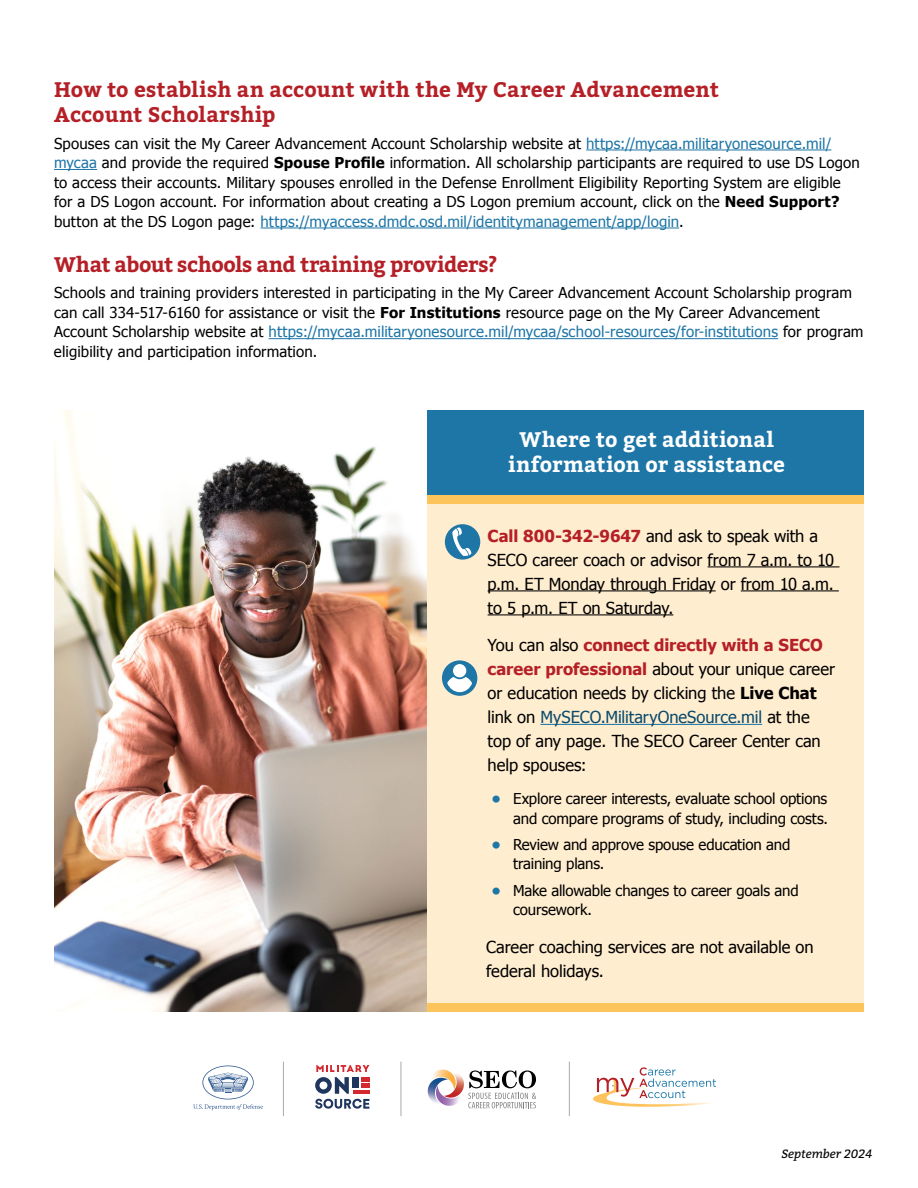
<style>
.page{position:relative;width:918px;height:1188px;background:#fff}
.page>*{position:absolute;margin:0;border:0;box-sizing:border-box;transform-origin:0 0}
.t1{font:700 21px/25.2px "Bitter";letter-spacing:-.005em;color:#b52027}
.t2{font:700 21px/25.2px "Bitter";letter-spacing:.005em;color:#fff;text-align:center}
.t3{font:700 21px "Bitter";letter-spacing:-.025em;color:#b52027}
.t4{font:16.5px/24px "Tahoma";letter-spacing:-.005em;color:#000}
.t5{font:15px/19.5px "Tahoma";letter-spacing:.01em;color:#000}
.t6{font:15px/19.5px "Tahoma";letter-spacing:-.01em;color:#000}
.t7{font:italic 12px "Bitter";color:#000}
.s1{color:#1e76a7}
.s2{font-weight:700}
.s3{font-weight:700;color:#b52027}
.s4{color:#094a6d}
.s5{font-weight:700;color:#1e76a7}
</style>
<div class="page">
<img style="left:54px;top:410px;width:374px;height:602px">
<div style="left:428px;top:504px;width:436px;height:500px;background:#ffedcf"></div>
<hr style="left:708px;top:566px;width:131px;height:1px;background:#000">
<hr style="left:488px;top:590px;width:228px;height:1px;background:#000">
<hr style="left:741px;top:590px;width:98px;height:1px;background:#000">
<hr style="left:488px;top:614px;width:185px;height:1px;background:#000">
<hr style="left:540px;top:724px;width:222px;height:1px;background:#1e76a7">
<div style="left:442px;top:660px;width:35px;height:36px;background:#1e76a7;border-radius:50%"></div>
<svg style="left:447px;top:677px;width:25px;height:15px"></svg>
<div style="left:453px;top:664px;width:13px;height:13px;background:#fff;border-radius:50%"></div>
<div style="left:428px;top:410px;width:436px;height:86px;background:#1e76a7"></div>
<div style="left:445px;top:524px;width:35px;height:36px;background:#1e76a7;border-radius:50%"></div>
<svg style="left:452px;top:527px;width:19px;height:29px"></svg>
<div style="left:428px;top:1004px;width:436px;height:8px;background:#fec45c"></div>
<div style="left:428px;top:496px;width:436px;height:8px;background:#fec45c"></div>
<hr style="left:586px;top:149px;width:245px;height:1px;background:#1e76a7">
<hr style="left:54px;top:169px;width:43px;height:1px;background:#1e76a7">
<hr style="left:261px;top:227px;width:418px;height:1px;background:#1e76a7">
<hr style="left:269px;top:338px;width:509px;height:1px;background:#1e76a7">
<img style="left:593px;top:1080px;width:117px;height:27px">
<svg style="left:597px;top:1067px;width:119px;height:31px"></svg>
<hr style="left:283px;top:1062px;width:1px;height:54px;background:#a7a9ac">
<hr style="left:400px;top:1062px;width:1px;height:54px;background:#a7a9ac">
<img style="left:432px;top:1070px;width:16px;height:8px">
<img style="left:444px;top:1071px;width:20px;height:18px">
<img style="left:445px;top:1086px;width:18px;height:20px">
<img style="left:427px;top:1078px;width:21px;height:27px">
<svg style="left:468px;top:1071px;width:68px;height:37px"></svg>
<svg style="left:315px;top:1065px;width:54px;height:44px"></svg>
<hr style="left:569px;top:1062px;width:1px;height:54px;background:#a7a9ac">
<svg style="left:193px;top:1066px;width:70px;height:44px"></svg>
<h2 class="t1" style="left:54px;top:78px;width:666px">How to establish an account with the My Career Advancement<br>Account Scholarship</h2>
<p class="t5" style="left:54px;top:133px;width:807px">Spouses can visit the My Career Advancement Account Scholarship website at <span class="s1">https://mycaa.militaryonesource.mil/ mycaa</span> and provide the required <span class="s2">Spouse Profile</span> information. All scholarship participants are required to use DS Logon to access their accounts. Military spouses enrolled in the Defense Enrollment Eligibility Reporting System are eligible for a DS Logon account. For information about creating a DS Logon premium account, click on the <span class="s2">Need Support? </span>button at the DS Logon page: <span class="s1">https://myaccess.dmdc.osd.mil/identitymanagement/app/login</span>.</p>
<h2 class="t3" style="left:54px;top:251px;width:445px">What about schools and training providers?</h2>
<p class="t5" style="left:54px;top:283px;width:811px">Schools and training providers interested in participating in the My Career Advancement Account Scholarship program can call 334-517-6160 for assistance or visit the <span class="s2">For Institutions</span> resource page on the My Career Advancement Account Scholarship website at <span class="s1">https://mycaa.militaryonesource.mil/mycaa/school-resources/for-institutions</span> for program eligibility and participation information.</p>
<h2 class="t2" style="left:508px;top:427px;width:278px">Where to get additional information or assistance</h2>
<p class="t4" style="left:488px;top:523px;width:348px"><span class="s3">Call 800-342-9647</span> and ask to speak with a SECO career coach or advisor from 7 a.m. to 10 p.m. ET Monday through Friday or from 10 a.m. to 5 p.m. ET on Saturday.</p>
<p class="t4" style="left:488px;top:632px;width:349px">You can also <span class="s3">connect directly with a SECO career professional</span> about your unique career or education needs by clicking the <span class="s2">Live Chat </span>link on <span class="s4">MySECO.MilitaryOneSource.mil</span> at the top of any page. The SECO Career Center can help spouses:</p>
<p class="t6" style="left:492px;top:788px;width:338px;text-align:right"><span class="s5">•</span> Explore career interests, evaluate school options and compare programs of study, including costs.</p>
<p class="t6" style="left:513px;top:834px;width:279px;text-indent:-22px"><span class="s5">•</span> Review and approve spouse education and training plans.</p>
<p class="t6" style="left:513px;top:880px;width:287px;text-indent:-22px"><span class="s5">•</span> Make allowable changes to career goals and coursework.</p>
<p class="t4" style="left:486px;top:934px;width:329px">Career coaching services are not available on federal holidays.</p>
<p class="t7" style="left:781px;top:1146px;width:93px">September 2024</p>
</div>
